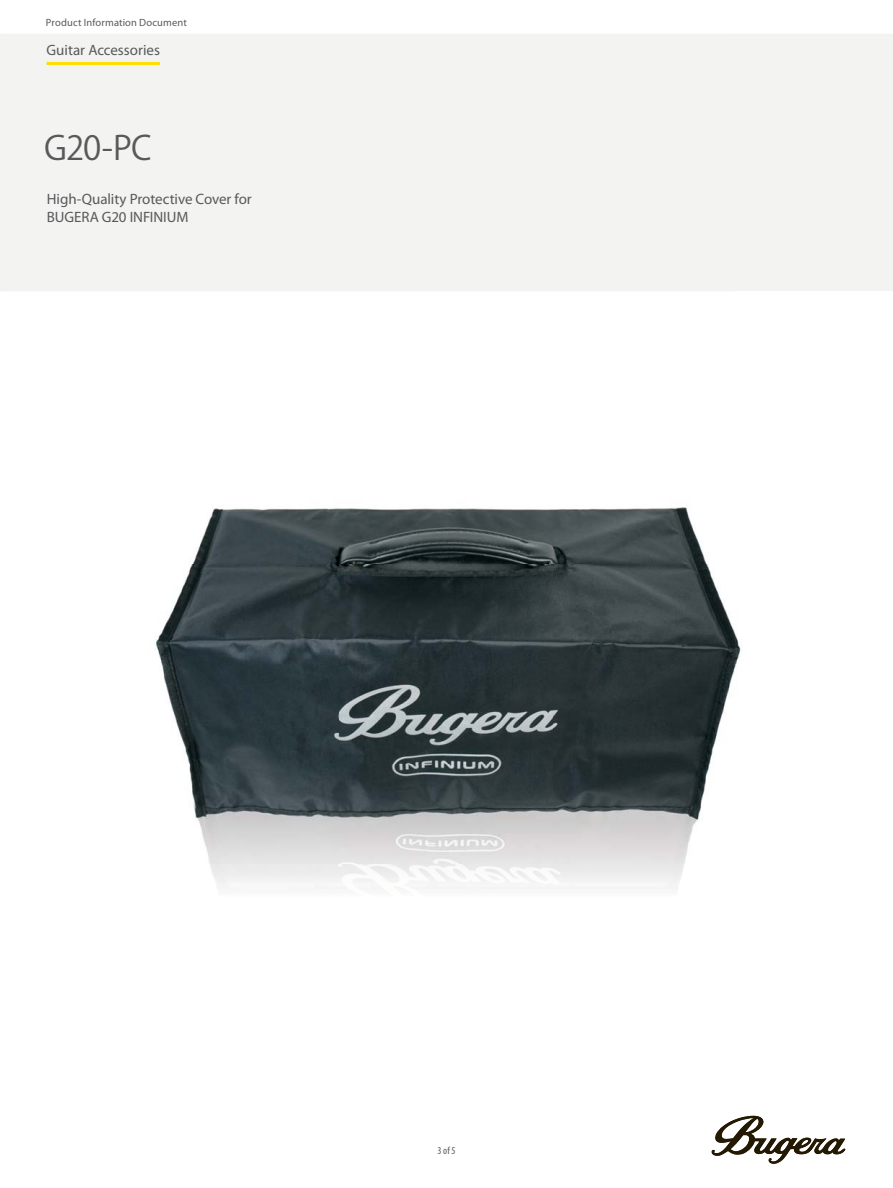
<style>
.page{position:relative;width:893px;height:1188px;background:#fff}
.page>*{position:absolute;margin:0;border:0;box-sizing:border-box;transform-origin:0 0}
.t1{font:33px "Koz Go Pro Regular 90 pv RKSJ H";color:#58595b}
.t2{font:15px/18px "Myriad Pro";letter-spacing:-.005em;color:#58595b}
.t3{font:10.5px "Myriad Pro";letter-spacing:.015em;color:#58595b}
.t4{font:condensed 10.5px "Myriad Pro";color:#58595b}
</style>
<div class="page">
<img style="left:840px;top:1138px;width:6px;height:16px">
<img style="left:711px;top:1116px;width:129px;height:48px">
<hr style="left:47px;top:62px;width:113px;height:3px;background:#fd0">
<img style="left:156px;top:507px;width:593px;height:382px">
<p class="t3" style="left:46px;top:18px;width:142px">Product Information Document</p>
<p class="t2" style="left:47px;top:42px;width:115px">Guitar Accessories</p>
<h1 class="t1" style="left:44px;top:135px;width:109px">G20-PC</h1>
<p class="t2" style="left:47px;top:192px;width:206px">High-Quality Protective Cover for<br>BUGERA G20 INFINIUM</p>
<p class="t4" style="left:437px;top:1147px;width:20px">3 of 5</p>
</div>
